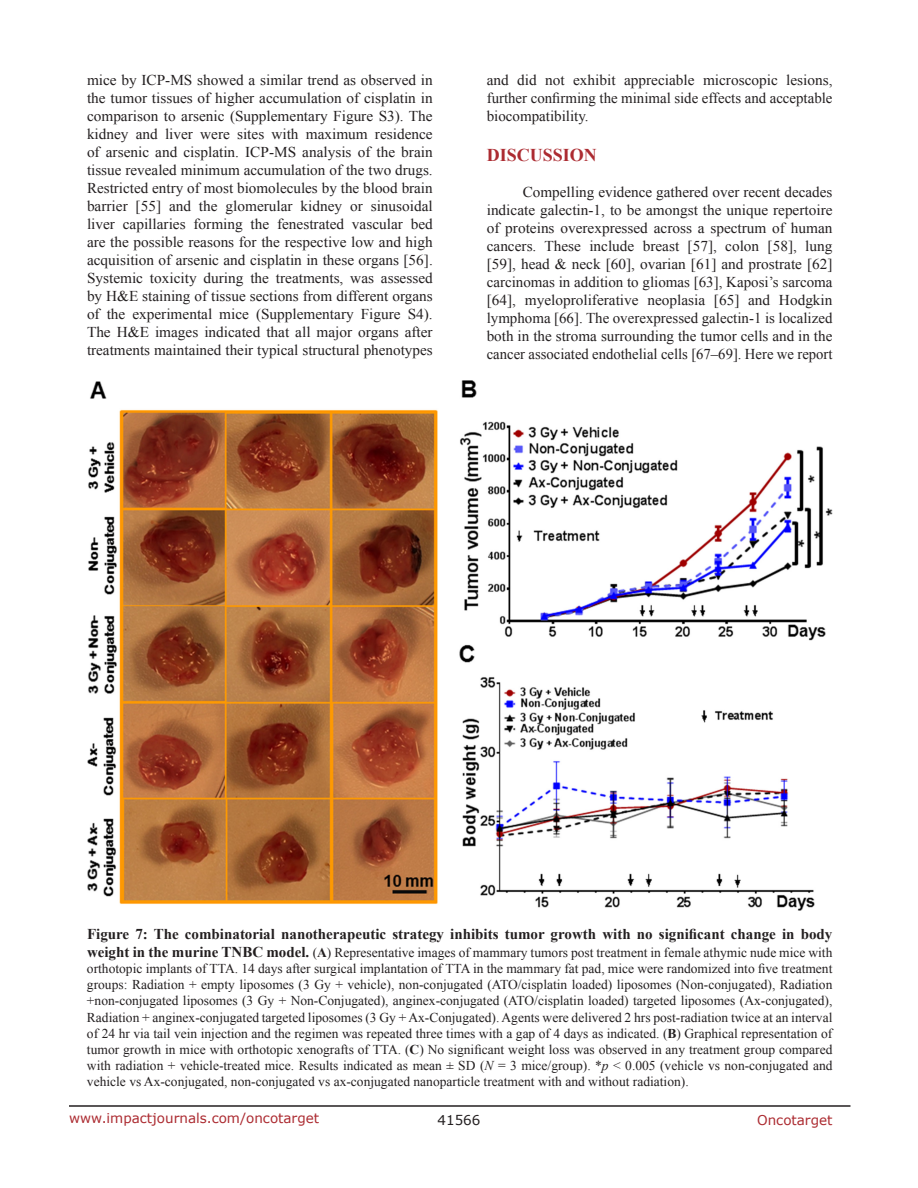
<style>
.page{position:relative;width:918px;height:1188px;background:#fff}
.page>*{position:absolute;margin:0;border:0;box-sizing:border-box;transform-origin:0 0}
.t1{font:700 18px "Times New Roman";color:#ac2b31}
.t2{font:15px/18px "Times New Roman";color:#231f20;text-align:justify}
.t3{font:700 15px "Times New Roman";color:#231f20}
.t4{font:13.5px/16.2px "Times New Roman";color:#231f20;text-align:justify}
.t5{font:13.5px "Verdana";color:#ac2b31}
.t6{font:13.5px "Verdana";color:#231f20}
.s1{font-weight:700;font-size:15px}
.s2{font-weight:700}
.s3{font-style:italic}
</style>
<div class="page">
<hr style="left:69px;top:1105px;width:781px;height:2px;background:#231f20">
<img style="left:87px;top:381px;width:745px;height:530px">
<p class="t2" style="left:87px;top:71px;width:347px">mice by ICP-MS showed a similar trend as observed in the tumor tissues of higher accumulation of cisplatin in comparison to arsenic (Supplementary Figure S3). The kidney and liver were sites with maximum residence of arsenic and cisplatin. ICP-MS analysis of the brain tissue revealed minimum accumulation of the two drugs.<br>Restricted entry of most biomolecules by the blood brain barrier [55] and the glomerular kidney or sinusoidal liver capillaries forming the fenestrated vascular bed are the possible reasons for the respective low and high acquisition of arsenic and cisplatin in these organs [56].<br>Systemic toxicity during the treatments, was assessed by H&amp;E staining of tissue sections from different organs of the experimental mice (Supplementary Figure S4).<br>The H&amp;E images indicated that all major organs after treatments maintained their typical structural phenotypes</p>
<p class="t2" style="left:487px;top:71px;width:347px">and did not exhibit appreciable microscopic lesions, further confirming the minimal side effects and acceptable biocompatibility.</p>
<p class="t1" style="left:487px;top:143px;width:112px">Discussion</p>
<p class="t2" style="left:487px;top:183px;width:347px;text-indent:36px">Compelling evidence gathered over recent decades indicate galectin-1, to be amongst the unique repertoire of proteins overexpressed across a spectrum of human cancers. These include breast [57], colon [58], lung [59], head &amp; neck [60], ovarian [61] and prostrate [62] carcinomas in addition to gliomas [63], Kaposi’s sarcoma [64], myeloproliferative neoplasia [65] and Hodgkin lymphoma [66]. The overexpressed galectin-1 is localized both in the stroma surrounding the tumor cells and in the cancer associated endothelial cells [67–69]. Here we report</p>
<p class="t3" style="left:87px;top:923px;width:747px">Figure 7: The combinatorial nanotherapeutic strategy inhibits tumor growth with no significant change in body</p>
<p class="t4" style="left:87px;top:944px;width:747px"><span class="s1">weight in the murine TNBC model.</span> (<span class="s2">A</span>) Representative images of mammary tumors post treatment in female athymic nude mice with orthotopic implants of TTA. 14 days after surgical implantation of TTA in the mammary fat pad, mice were randomized into five treatment groups: Radiation + empty liposomes (3 Gy + vehicle), non-conjugated (ATO/cisplatin loaded) liposomes (Non-conjugated), Radiation +non-conjugated liposomes (3 Gy + Non-Conjugated), anginex-conjugated (ATO/cisplatin loaded) targeted liposomes (Ax-conjugated), Radiation + anginex-conjugated targeted liposomes (3 Gy + Ax-Conjugated). Agents were delivered 2 hrs post-radiation twice at an interval of 24 hr via tail vein injection and the regimen was repeated three times with a gap of 4 days as indicated. (<span class="s2">B</span>) Graphical representation of tumor growth in mice with orthotopic xenografts of TTA. (<span class="s2">C</span>) No significant weight loss was observed in any treatment group compared with radiation + vehicle-treated mice. Results indicated as mean ± SD (<span class="s3">N</span> = 3 mice/group). *<span class="s3">p</span> &lt; 0.005 (vehicle vs non-conjugated and vehicle vs Ax-conjugated, non-conjugated vs ax-conjugated nanoparticle treatment with and without radiation).</p>
<p class="t5" style="left:69px;top:1109px;width:252px">www.impactjournals.com/oncotarget</p>
<p class="t6" style="left:438px;top:1111px;width:44px">41566</p>
<p class="t5" style="left:757px;top:1111px;width:77px">Oncotarget</p>
</div>
